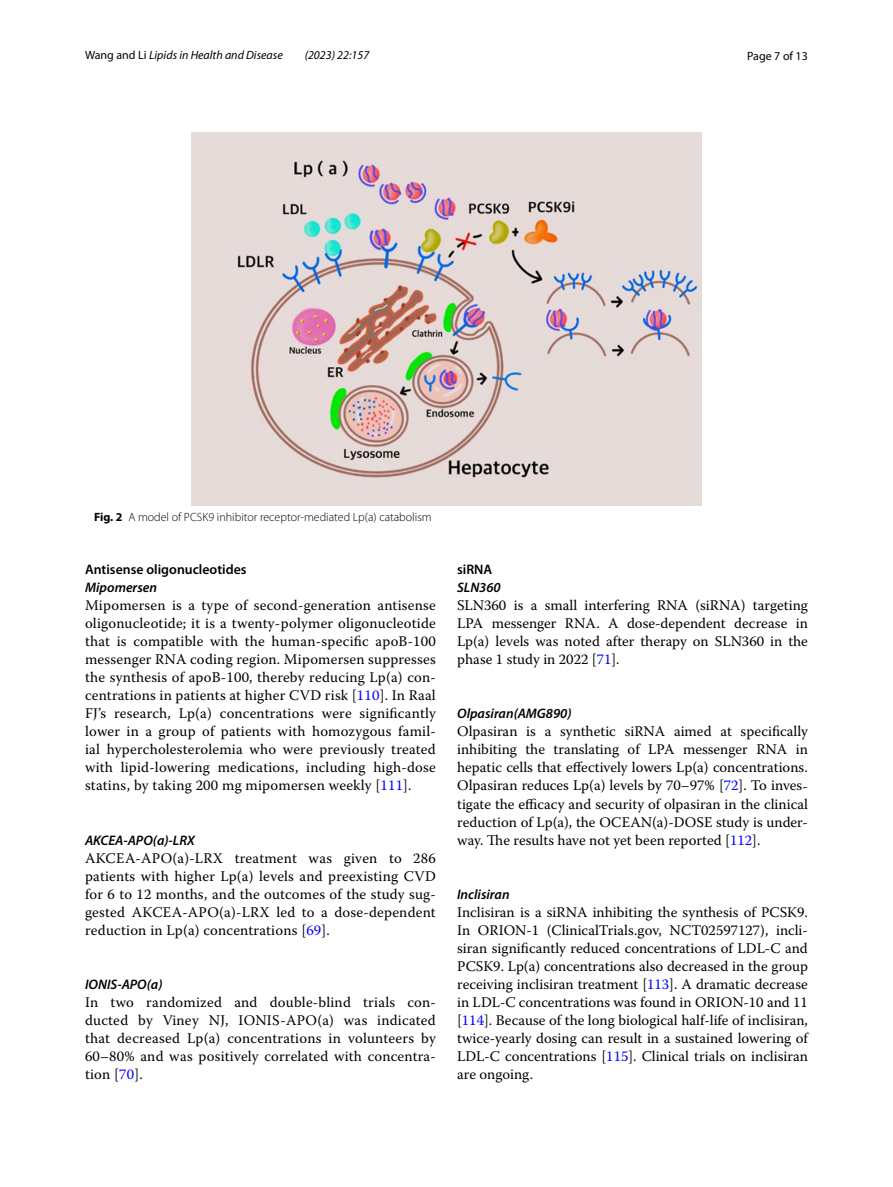
<style>
.page{position:relative;width:893px;height:1187px;background:#fff}
.page>*{position:absolute;margin:0;border:0;box-sizing:border-box;transform-origin:0 0}
.t1{font:14.7px/18px "Warnock Pro";letter-spacing:.005em;color:#000;text-align:justify}
.t2{font:italic 600 13.8px "Myriad Pro";color:#000}
.t3{font:600 13.8px "Myriad Pro";color:#000}
.t4{font:300 12px "Myriad Pro";color:#000}
.t5{font:italic 12px "Myriad Pro";color:#000}
.t6{font:12px "Myriad Pro";color:#000}
.s1{font-style:normal}
.s2{font-weight:700}
.s3{color:#00f}
</style>
<div class="page">
<img style="left:191px;top:133px;width:511px;height:372px">
<p class="t5" style="left:85px;top:48px;width:199px"><span class="s1">Wang and Li</span> Lipids in Health and Disease</p>
<p class="t5" style="left:305px;top:48px;width:66px">(2023) 22:157</p>
<p class="t6" style="left:747px;top:48px;width:62px">Page 7 of 13</p>
<p class="t4" style="left:94px;top:510px;width:339px"><span class="s2">Fig. 2</span> A model of PCSK9 inhibitor receptor-mediated Lp(a) catabolism</p>
<p class="t3" style="left:85px;top:560px;width:163px">Antisense oligonucleotides</p>
<p class="t2" style="left:85px;top:578px;width:74px">Mipomersen</p>
<p class="t1" style="left:85px;top:595px;width:352px">Mipomersen is a type of second-generation antisense oligonucleotide; it is a twenty-polymer oligonucleotide that is compatible with the human-specific apoB-100 messenger RNA coding region. Mipomersen suppresses the synthesis of apoB-100, thereby reducing Lp(a) con&shy;centrations in patients at higher CVD risk [<span class="s3">110</span>]. In Raal FJ’s research, Lp(a) concentrations were significantly lower in a group of patients with homozygous famil&shy;ial hypercholesterolemia who were previously treated with lipid-lowering medications, including high-dose statins, by taking 200 mg mipomersen weekly [<span class="s3">111</span>].</p>
<p class="t2" style="left:85px;top:831px;width:111px">AKCEA‑APO(a)‑LRX</p>
<p class="t1" style="left:85px;top:848px;width:352px">AKCEA-APO(a)-LRX treatment was given to 286 patients with higher Lp(a) levels and preexisting CVD for 6 to 12 months, and the outcomes of the study sug&shy;gested AKCEA-APO(a)-LRX led to a dose-dependent reduction in Lp(a) concentrations [<span class="s3">69</span>].</p>
<p class="t2" style="left:85px;top:975px;width:79px">IONIS‑APO(a)</p>
<p class="t1" style="left:85px;top:993px;width:352px">In two randomized and double-blind trials con&shy;ducted by Viney NJ, IONIS-APO(a) was indicated that decreased Lp(a) concentrations in volunteers by 60–80% and was positively correlated with concentra&shy;tion [<span class="s3">70</span>].</p>
<p class="t3" style="left:457px;top:560px;width:37px">siRNA</p>
<p class="t2" style="left:457px;top:578px;width:45px">SLN360</p>
<p class="t1" style="left:457px;top:595px;width:352px">SLN360 is a small interfering RNA (siRNA) targeting LPA messenger RNA. A dose-dependent decrease in Lp(a) levels was noted after therapy on SLN360 in the phase 1 study in 2022 [<span class="s3">71</span>].</p>
<p class="t2" style="left:457px;top:705px;width:116px">Olpasiran(AMG890)</p>
<p class="t1" style="left:457px;top:722px;width:352px">Olpasiran is a synthetic siRNA aimed at specifically inhibiting the translating of LPA messenger RNA in hepatic cells that effectively lowers Lp(a) concentrations.<br>Olpasiran reduces Lp(a) levels by 70–97% [<span class="s3">72</span>]. To inves&shy;tigate the efficacy and security of olpasiran in the clinical reduction of Lp(a), the OCEAN(a)-DOSE study is under&shy;way. The results have not yet been reported [<span class="s3">112</span>].</p>
<p class="t2" style="left:457px;top:885px;width:54px">Inclisiran</p>
<p class="t1" style="left:457px;top:903px;width:352px">Inclisiran is a siRNA inhibiting the synthesis of PCSK9.<br>In ORION-1 (ClinicalTrials.gov, NCT02597127), incli&shy;siran significantly reduced concentrations of LDL-C and PCSK9. Lp(a) concentrations also decreased in the group receiving inclisiran treatment [<span class="s3">113</span>]. A dramatic decrease in LDL-C concentrations was found in ORION-10 and 11 [<span class="s3">114</span>]. Because of the long biological half-life of inclisiran, twice-yearly dosing can result in a sustained lowering of LDL-C concentrations [<span class="s3">115</span>]. Clinical trials on inclisiran are ongoing.</p>
</div>
